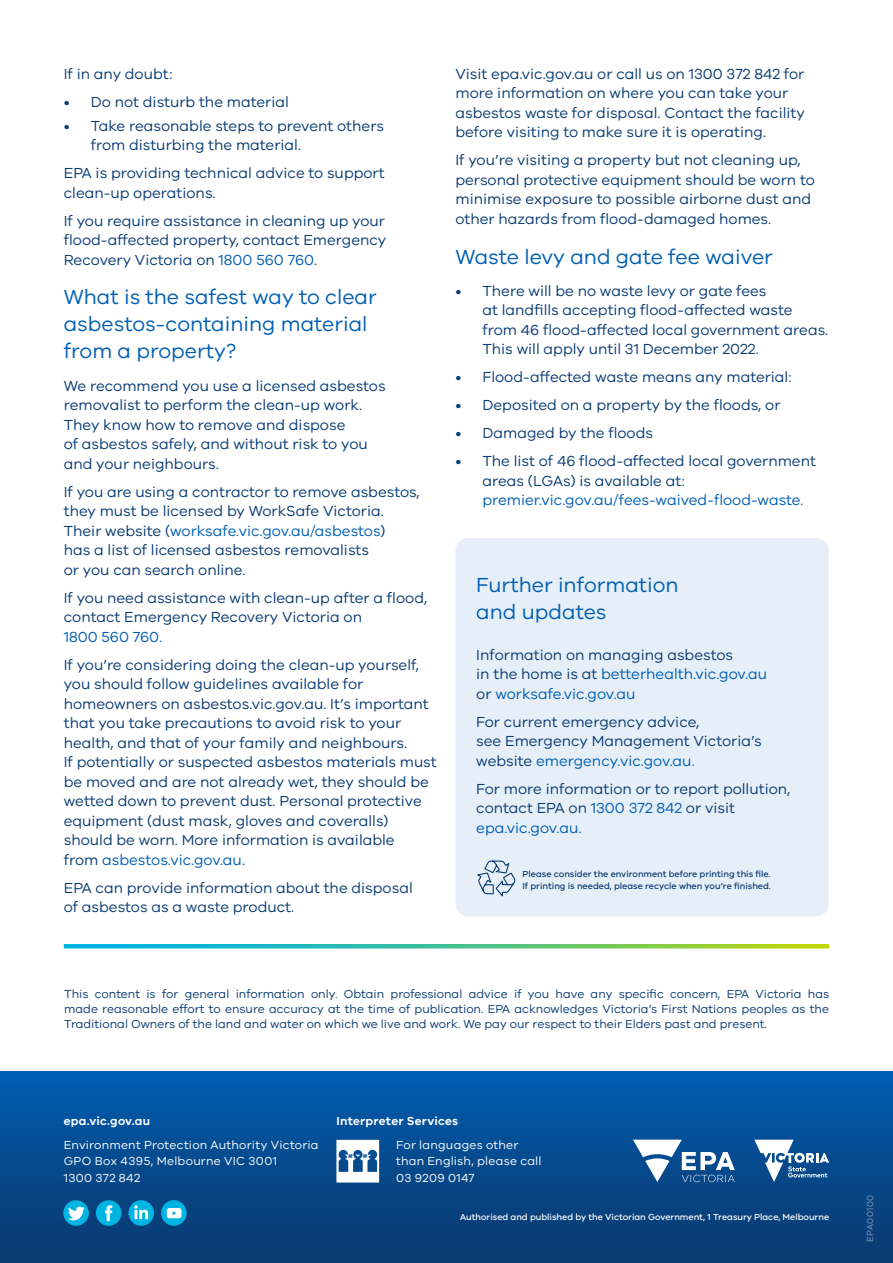
<style>
.page{position:relative;width:893px;height:1263px;background:#fff}
.page>*{position:absolute;margin:0;border:0;box-sizing:border-box;transform-origin:0 0}
.t1{font:21px/27px "VIC";color:#005fb4}
.t2{font:15px/19.5px "VIC";color:#0a3c73}
.t3{font:15px "VIC";color:#005fb4}
.t4{font:12px/15px "VIC";color:#0a3c73;text-align:justify}
.t5{font:12px/16.5px "VIC";letter-spacing:.02em;color:#fff}
.t6{font:600 12px "VIC";letter-spacing:.02em;color:#fff}
.t7{font:500 9px/12px "VIC";color:#0a3c73}
.t8{font:500 9px "VIC";color:#fff}
.t9{font:9px "VIC";letter-spacing:.045em;color:#859eb9}
.s1{color:#005fb4}
</style>
<div class="page">
<div style="left:0;top:1071px;width:893px;height:192px;background:linear-gradient(to bottom,#015db0,#0b396d)"></div>
<div style="left:63px;top:1200px;width:26px;height:26px;background:#00b4e1;border-radius:50%"></div>
<svg style="left:68px;top:1206px;width:17px;height:14px"></svg>
<div style="left:96px;top:1200px;width:25px;height:26px;background:#00b4e1;border-radius:50%"></div>
<svg style="left:105px;top:1205px;width:7px;height:16px"></svg>
<svg style="left:128px;top:1200px;width:26px;height:26px"></svg>
<svg style="left:134px;top:1205px;width:14px;height:14px"></svg>
<svg style="left:161px;top:1200px;width:26px;height:26px"></svg>
<svg style="left:167px;top:1208px;width:14px;height:10px"></svg>
<svg style="left:336px;top:1140px;width:43px;height:42px"></svg>
<svg style="left:754px;top:1140px;width:75px;height:42px"></svg>
<svg style="left:633px;top:1139px;width:102px;height:43px"></svg>
<div style="left:455px;top:538px;width:374px;height:378px;background:#e6eff8;border-radius:13px"></div>
<svg style="left:476px;top:860px;width:40px;height:89px"></svg>
<svg style="left:64px;top:944px;width:765px;height:4px;background:#4cc188"></svg>
<p class="t2" style="left:64px;top:64px;width:110px">If in any doubt:</p>
<p class="t2" style="left:64px;top:92px;width:227px">• Do not disturb the material</p>
<p class="t2" style="left:91px;top:115px;width:295px;text-indent:-27px">• Take reasonable steps to prevent others from disturbing the material.</p>
<p class="t2" style="left:64px;top:163px;width:323px">EPA is providing technical advice to support clean-up operations.</p>
<p class="t2" style="left:64px;top:210px;width:324px;text-align:justify">If you require assistance in cleaning up your flood-affected property, contact Emergency Recovery Victoria on <span class="s1">1800 560 760</span>.</p>
<h1 class="t1" style="left:64px;top:283px;width:315px">What is the safest way to clear asbestos-containing material from a property?</h1>
<p class="t2" style="left:64px;top:375px;width:323px">We recommend you use a licensed asbestos removalist to perform the clean-up work.<br>They know how to remove and dispose<br>of asbestos safely, and without risk to you and your neighbours.</p>
<p class="t2" style="left:64px;top:481px;width:357px">If you are using a contractor to remove asbestos, they must be licensed by WorkSafe Victoria.<br>Their website (<span class="s1">worksafe.vic.gov.au/asbestos</span>)<br>has a list of licensed asbestos removalists<br>or you can search online.</p>
<p class="t2" style="left:64px;top:587px;width:365px">If you need assistance with clean-up after a flood, contact Emergency Recovery Victoria on</p>
<p class="t3" style="left:64px;top:628px;width:100px">1800 560 760.</p>
<p class="t2" style="left:64px;top:654px;width:374px">If you’re considering doing the clean-up yourself, you should follow guidelines available for homeowners on asbestos.vic.gov.au. It’s important that you take precautions to avoid risk to your health, and that of your family and neighbours.<br>If potentially or suspected asbestos materials must be moved and are not already wet, they should be wetted down to prevent dust. Personal protective equipment (dust mask, gloves and coveralls) should be worn. More information is available<br>from <span class="s1">asbestos.vic.gov.au</span>.</p>
<p class="t2" style="left:64px;top:877px;width:350px">EPA can provide information about the disposal of asbestos as a waste product.</p>
<p class="t2" style="left:455px;top:64px;width:351px">Visit epa.vic.gov.au or call us on 1300 372 842 for more information on where you can take your asbestos waste for disposal. Contact the facility before visiting to make sure it is operating.</p>
<p class="t2" style="left:455px;top:150px;width:361px">If you’re visiting a property but not cleaning up, personal protective equipment should be worn to minimise exposure to possible airborne dust and other hazards from flood-damaged homes.</p>
<h1 class="t1" style="left:455px;top:242px;width:319px">Waste levy and gate fee waiver</h1>
<p class="t2" style="left:482px;top:281px;width:347px;text-indent:-27px">• There will be no waste levy or gate fees<br>at landfills accepting flood-affected waste from 46 flood-affected local government areas.<br>This will apply until 31 December 2022.</p>
<p class="t2" style="left:455px;top:367px;width:337px">• Flood-affected waste means any material:</p>
<p class="t2" style="left:455px;top:395px;width:327px">• Deposited on a property by the floods, or</p>
<p class="t2" style="left:455px;top:423px;width:199px">• Damaged by the floods</p>
<p class="t2" style="left:482px;top:451px;width:335px;text-indent:-27px">• The list of 46 flood-affected local government areas (LGAs) is available at:</p>
<p class="t3" style="left:482px;top:491px;width:322px">premier.vic.gov.au/fees-waived-flood-waste.</p>
<h1 class="t1" style="left:476px;top:571px;width:204px">Further information and updates</h1>
<p class="t2" style="left:476px;top:644px;width:292px">Information on managing asbestos<br>in the home is at <span class="s1">betterhealth.vic.gov.au </span>or <span class="s1">worksafe.vic.gov.au</span></p>
<p class="t2" style="left:476px;top:711px;width:287px">For current emergency advice,<br>see Emergency Management Victoria’s website <span class="s1">emergency.vic.gov.au.</span></p>
<p class="t2" style="left:476px;top:778px;width:316px">For more information or to report pollution, contact EPA on <span class="s1">1300 372 842</span> or visit <span class="s1">epa.vic.gov.au.</span></p>
<p class="t7" style="left:523px;top:867px;width:250px">Please consider the environment before printing this file.<br>If printing is needed, please recycle when you’re finished.</p>
<p class="t4" style="left:64px;top:986px;width:766px">This content is for general information only. Obtain professional advice if you have any specific concern, EPA Victoria has made reasonable effort to ensure accuracy at the time of publication. EPA acknowledges Victoria’s First Nations peoples as the Traditional Owners of the land and water on which we live and work. We pay our respect to their Elders past and present.</p>
<p class="t6" style="left:64px;top:1113px;width:88px">epa.vic.gov.au</p>
<p class="t5" style="left:64px;top:1136px;width:256px">Environment Protection Authority Victoria<br>GPO Box 4395, Melbourne VIC 3001<br>1300 372 842</p>
<p class="t6" style="left:336px;top:1113px;width:123px">Interpreter Services</p>
<p class="t5" style="left:396px;top:1136px;width:147px">For languages other than English, please call<br>03 9209 0147</p>
<p class="t8" style="left:460px;top:1212px;width:370px">Authorised and published by the Victorian Government, 1 Treasury Place, Melbourne</p>
<p class="t9" style="left:865px;top:1242px;width:48px;rotate:-90deg">EPA00100</p>
</div>
